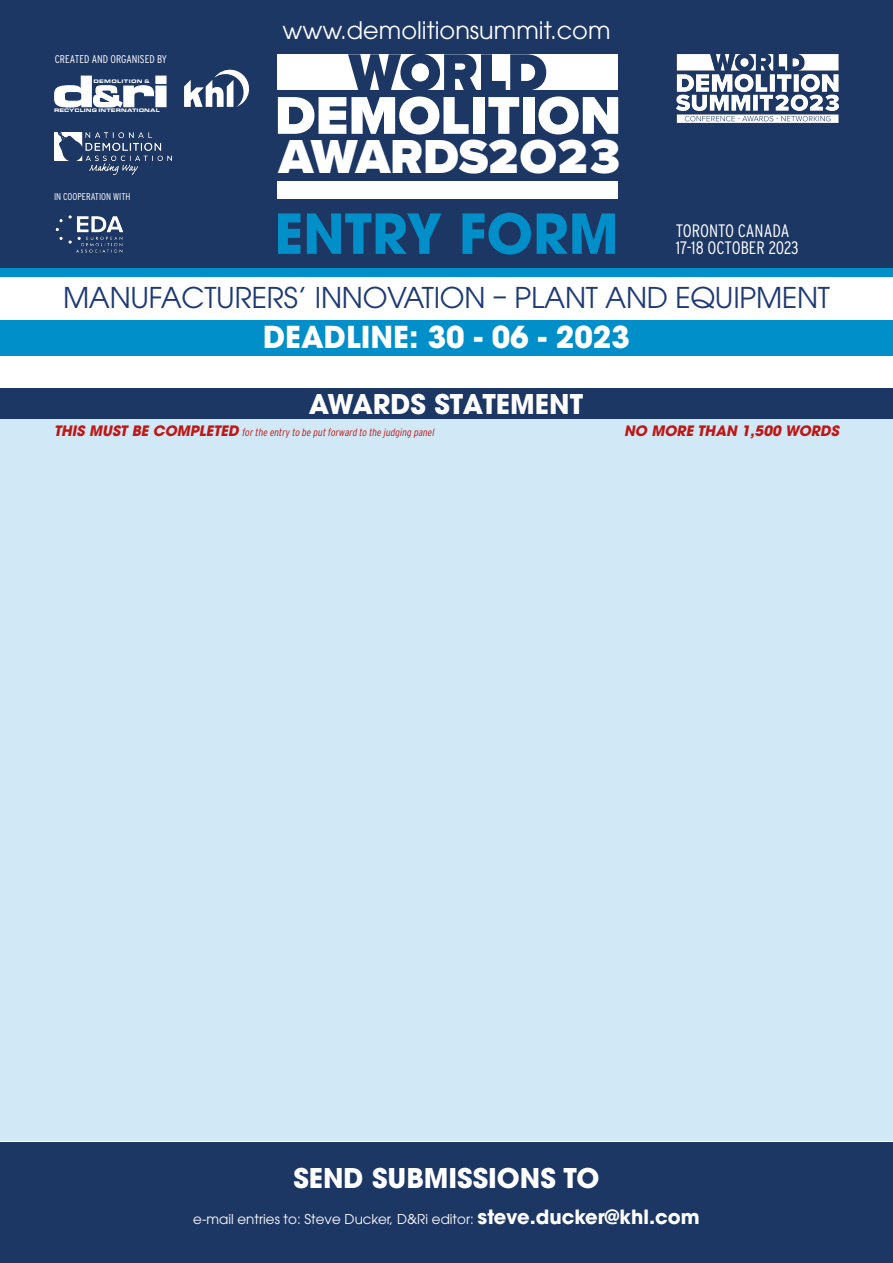
<style>
.page{position:relative;width:893px;height:1263px;background:#fff}
.page>*{position:absolute;margin:0;border:0;box-sizing:border-box;transform-origin:0 0}
.t1{font:900 55.05px "Proxima Nova";color:#fff}
.t2{font:700 54.6px "ITC Avant Garde Pro";color:#008fc8}
.t3{font:900 54.3px "Proxima Nova";color:#1d3765}
.t4{font:900 49.5px "Proxima Nova";color:#fff}
.t5{font:700 30px "ITC Avant Garde Pro";color:#fff}
.t6{font:28.5px "ITC Avant Garde Pro";letter-spacing:-.01em;color:#1e3b75}
.t7{font:700 27px "ITC Avant Garde Pro";color:#fff}
.t8{font:24px "ITC Avant Garde Pro";color:#fff}
.t9{font:300 18px "Interstate Condensed";color:#fff}
.t10{font:italic 700 14.25px "ITC Avant Garde Pro";color:#be1716}
.t11{font:13.5px "ITC Avant Garde Pro";color:#fff}
.t12{font:300 condensed 11.25px "Interstate";color:#fff}
.t13{font:italic 300 10.5px "Interstate Condensed";color:#be1716}
.t14{font:300 condensed 9.9px "Interstate";color:#fff}
.t15{font:900 5.25px "Eurostile Ext";letter-spacing:.01em;color:#fff}
.t16{font:900 5.25px "Eurostile Ext";letter-spacing:.055em;color:#fff}
.s1{font-family:"ITC Avant Garde Pro";font-weight:700;font-size:14.25px}
.s2{font-weight:700;font-size:19.5px}
</style>
<div class="page">
<div style="left:0;top:320px;width:893px;height:36px;background:#008fc8"></div>
<div style="left:0;top:1142px;width:893px;height:121px;background:#1d3765"></div>
<div style="left:0;top:0;width:893px;height:270px;background:#1d3765"></div>
<div style="left:0;top:268px;width:893px;height:8px;background:#008fc8"></div>
<svg style="left:54px;top:75px;width:113px;height:33px"></svg>
<svg style="left:184px;top:69px;width:65px;height:38px"></svg>
<img style="left:54px;top:132px;width:117px;height:42px">
<img style="left:55px;top:215px;width:69px;height:38px">
<img style="left:676px;top:54px;width:163px;height:69px">
<div style="left:278px;top:55px;width:340px;height:35px;background:#fff"></div>
<div style="left:278px;top:181px;width:340px;height:18px;background:#fff"></div>
<div style="left:0;top:417px;width:893px;height:724px;background:#d1e8f6"></div>
<div style="left:0;top:389px;width:893px;height:30px;background:#1d3765"></div>
<p class="t12" style="left:55px;top:52px;width:114px">CREATED AND ORGANISED BY</p>
<p class="t16" style="left:93px;top:78px;width:58px">DEMOLITION &amp;</p>
<p class="t15" style="left:54px;top:106px;width:107px">RECYCLING INTERNATIONAL</p>
<p class="t14" style="left:54px;top:191px;width:78px">IN COOPERATION WITH</p>
<h3 class="t8" style="left:282px;top:16px;width:330px">www.demolitionsummit.com</h3>
<h3 class="t3" style="left:349px;top:32px;width:200px">WORLD</h3>
<h1 class="t1" style="left:275px;top:74px;width:348px">DEMOLITION</h1>
<h3 class="t4" style="left:279px;top:119px;width:343px">AWARDS2O23</h3>
<h2 class="t2" style="left:274px;top:197px;width:346px">ENTRY FORM</h2>
<h3 class="t9" style="left:676px;top:220px;width:115px">TORONTO CANADA</h3>
<h3 class="t9" style="left:676px;top:238px;width:124px">17-18 OCTOBER 2023</h3>
<h3 class="t6" style="left:63px;top:280px;width:768px">MANUFACTURERS’ INNOVATION – PLANT AND EQUIPMENT</h3>
<h3 class="t5" style="left:263px;top:317px;width:368px">DEADLINE: 30 - 06 - 2023</h3>
<h3 class="t7" style="left:309px;top:386px;width:276px">AWARDS STATEMENT</h3>
<p class="t13" style="left:54px;top:427px;width:383px"><span class="s1">THIS MUST BE COMPLETED</span> forthe entry to be putforward to the judging panel</p>
<h3 class="t10" style="left:624px;top:421px;width:220px">NO MORE THAN 1,500 WORDS</h3>
<h3 class="t7" style="left:293px;top:1160px;width:308px">SEND SUBMISSIONS TO</h3>
<p class="t11" style="left:193px;top:1211px;width:508px">e-mail entries to: Steve Ducker, D&amp;Ri editor: <span class="s2">steve.ducker@khl.com</span></p>
</div>
